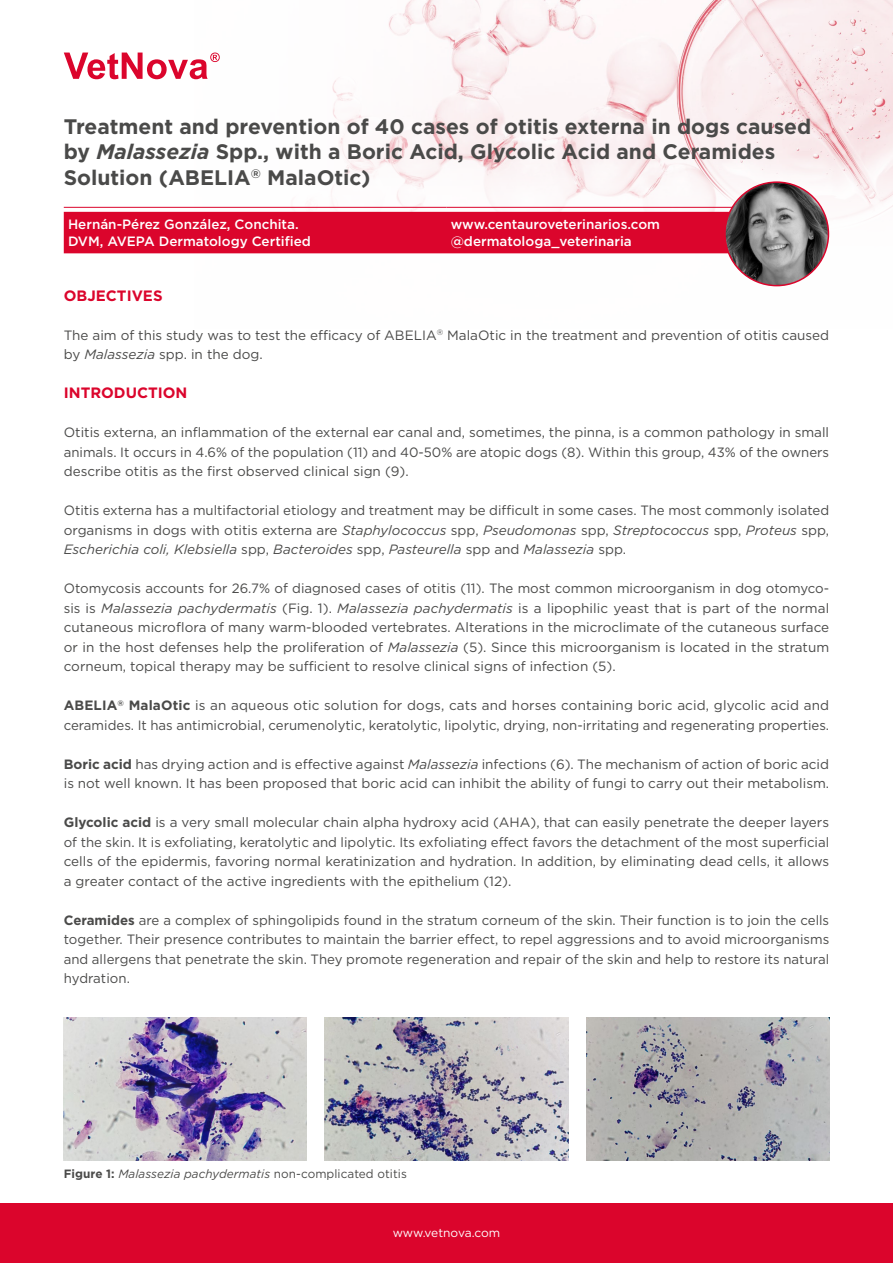
<style>
.page{position:relative;width:893px;height:1263px;background:#fff}
.page>*{position:absolute;margin:0;border:0;box-sizing:border-box;transform-origin:0 0}
.t1{font:700 21px/25.2px "Gotham HTF";color:#4a4a49}
.t2{font:700 15px "Gotham HTF";color:#db052c}
.t3{font:13.5px/19.5px "Gotham HTF";color:#4a4a49;text-align:justify}
.t4{font:500 13.5px/16.2px "Gotham HTF";color:#fff}
.t5{font:italic 12px "Gotham HTF";letter-spacing:.005em;color:#4a4a49}
.t6{font:12px "Gotham HTF";letter-spacing:-.01em;color:#fff}
.s1{font-style:italic}
.s2{font-weight:700}
.s3{font-weight:700;font-style:normal}
.s4{font-style:normal}
</style>
<div class="page">
<img style="left:487px;top:0;width:406px;height:154px">
<div style="left:0;top:1203px;width:893px;height:60px;background:#db052c"></div>
<div style="left:64px;top:212px;width:665px;height:41px;background:#db052c"></div>
<hr style="left:64px;top:207px;width:382px;height:1px;background:#db052c">
<hr style="left:446px;top:207px;width:367px;height:1px;background:#db052c">
<img style="left:64px;top:1017px;width:243px;height:143px">
<img style="left:325px;top:1017px;width:243px;height:143px">
<img style="left:586px;top:1017px;width:243px;height:143px">
<svg style="left:64px;top:53px;width:156px;height:26px"></svg>
<img style="left:725px;top:182px;width:103px;height:104px;border-radius:52px">
<div style="left:724px;top:181px;width:105px;height:105px;border:2px solid #db052c;border-radius:50%"></div>
<h1 class="t1" style="left:64px;top:114px;width:749px">Treatment and prevention of 40 cases of otitis externa in dogs caused by <span class="s1">Malassezia</span> Spp., with a Boric Acid, Glycolic Acid and Ceramides<br>Solution (ABELIA<sup>®</sup> MalaOtic)</h1>
<p class="t4" style="left:68px;top:216px;width:244px">Hernán-Pérez González, Conchita.<br>DVM, AVEPA Dermatology Certified</p>
<p class="t4" style="left:451px;top:216px;width:211px">www.centauroveterinarios.com @dermatologa_veterinaria</p>
<p class="t2" style="left:64px;top:287px;width:100px">OBJECTIVES</p>
<p class="t3" style="left:64px;top:325px;width:767px">The aim of this study was to test the efficacy of ABELIA<sup>®</sup> MalaOtic in the treatment and prevention of otitis caused by <span class="s1">Malassezia</span> spp. in the dog.</p>
<p class="t2" style="left:64px;top:384px;width:125px">INTRODUCTION</p>
<p class="t3" style="left:64px;top:423px;width:767px">Otitis externa, an inflammation of the external ear canal and, sometimes, the pinna, is a common pathology in small animals. It occurs in 4.6% of the population (11) and 40-50% are atopic dogs (8). Within this group, 43% of the owners describe otitis as the first observed clinical sign (9).</p>
<p class="t3" style="left:64px;top:501px;width:767px">Otitis externa has a multifactorial etiology and treatment may be difficult in some cases. The most commonly isolated organisms in dogs with otitis externa are <span class="s1">Staphylococcus</span> spp, <span class="s1">Pseudomonas</span> spp, <span class="s1">Streptococcus</span> spp, <span class="s1">Proteus</span> spp, <span class="s1">Escherichia coli, Klebsiella</span> spp, <span class="s1">Bacteroides</span> spp, <span class="s1">Pasteurella</span> spp and <span class="s1">Malassezia</span> spp.</p>
<p class="t3" style="left:64px;top:579px;width:767px">Otomycosis accounts for 26.7% of diagnosed cases of otitis (11). The most common microorganism in dog otomyco&shy;sis is <span class="s1">Malassezia pachydermatis</span> (Fig. 1). <span class="s1">Malassezia pachydermatis</span> is a lipophilic yeast that is part of the normal cutaneous microflora of many warm-blooded vertebrates. Alterations in the microclimate of the cutaneous surface or in the host defenses help the proliferation of <span class="s1">Malassezia</span> (5). Since this microorganism is located in the stratum corneum, topical therapy may be sufficient to resolve clinical signs of infection (5).</p>
<p class="t3" style="left:64px;top:696px;width:767px"><span class="s2">ABELIA</span><sup>®</sup> <span class="s2">MalaOtic</span> is an aqueous otic solution for dogs, cats and horses containing boric acid, glycolic acid and ceramides. It has antimicrobial, cerumenolytic, keratolytic, lipolytic, drying, non-irritating and regenerating properties.</p>
<p class="t3" style="left:64px;top:754px;width:767px"><span class="s2">Boric acid</span> has drying action and is effective against <span class="s1">Malassezia</span> infections (6). The mechanism of action of boric acid is not well known. It has been proposed that boric acid can inhibit the ability of fungi to carry out their metabolism.</p>
<p class="t3" style="left:64px;top:813px;width:767px"><span class="s2">Glycolic acid</span> is a very small molecular chain alpha hydroxy acid (AHA), that can easily penetrate the deeper layers of the skin. It is exfoliating, keratolytic and lipolytic. Its exfoliating effect favors the detachment of the most superficial cells of the epidermis, favoring normal keratinization and hydration. In addition, by eliminating dead cells, it allows a greater contact of the active ingredients with the epithelium (12).</p>
<p class="t3" style="left:64px;top:910px;width:767px"><span class="s2">Ceramides</span> are a complex of sphingolipids found in the stratum corneum of the skin. Their function is to join the cells together. Their presence contributes to maintain the barrier effect, to repel aggressions and to avoid microorganisms and allergens that penetrate the skin. They promote regeneration and repair of the skin and help to restore its natural hydration.</p>
<p class="t5" style="left:64px;top:1167px;width:345px"><span class="s3">Figure 1:</span> Malassezia pachydermatis <span class="s4">non-complicated otitis</span></p>
<p class="t6" style="left:393px;top:1226px;width:109px">www.vetnova.com</p>
</div>
